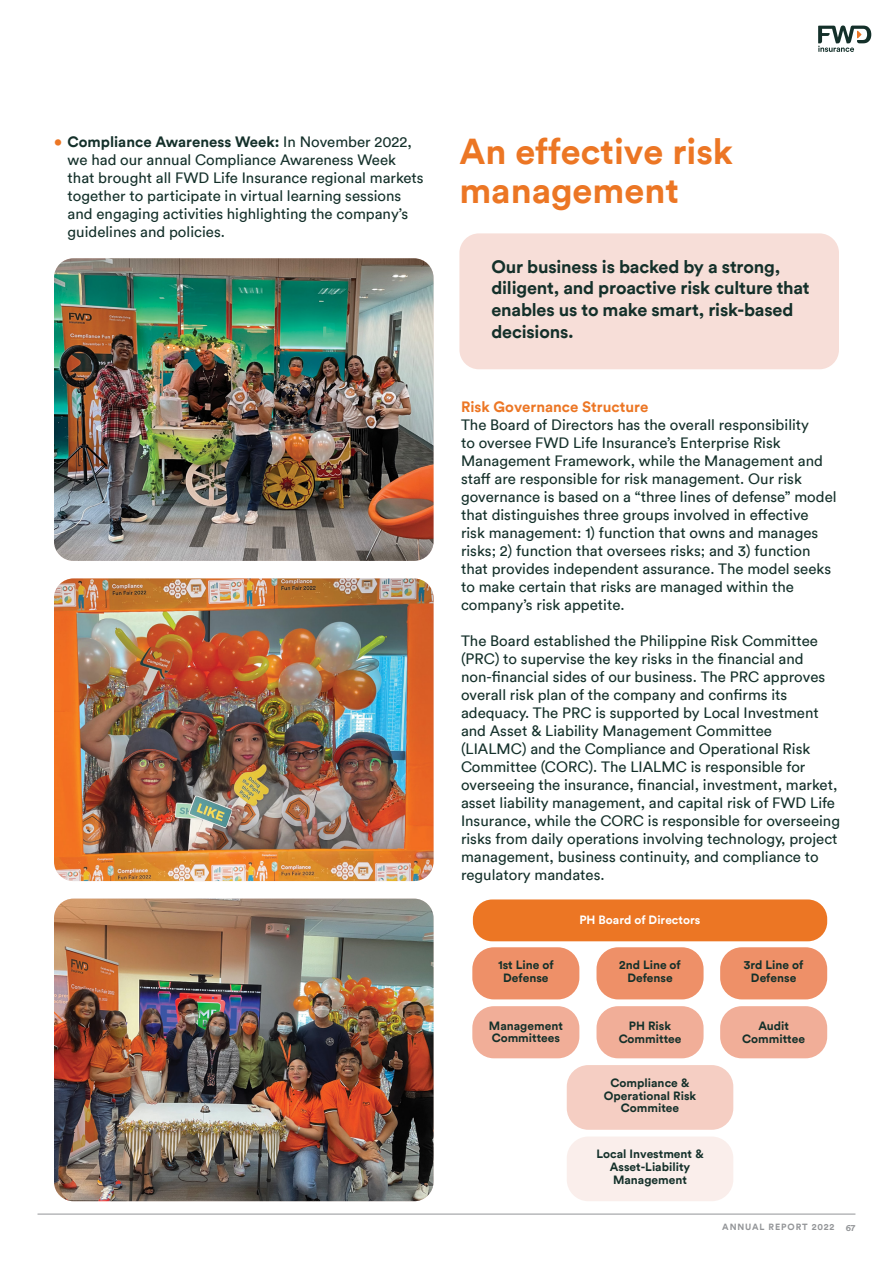
<style>
.page{position:relative;width:893px;height:1263px;background:#fff}
.page>*{position:absolute;margin:0;border:0;box-sizing:border-box;transform-origin:0 0}
.t1{font:700 36px/38.8px "FWD Circular TT";color:#ec7624}
.t2{font:700 18px/21.6px "FWD Circular TT";letter-spacing:-.01em;color:#14302a}
.t3{font:15px/18px "FWD Circular TT";color:#14302a}
.t4{font:700 15px "FWD Circular TT";color:#ec7624}
.t5{font:700 12px/12.8px "FWD Circular TT";color:#14302a;text-align:center}
.t6{font:700 12px "FWD Circular TT";color:#fff}
.t7{font:700 9px "FWD Circular TT";letter-spacing:.1em;color:#939598}
.s1{font-weight:700;color:#ec7624}
.s2{font-weight:700}
</style>
<div class="page">
<div style="left:459px;top:233px;width:380px;height:136px;background:#f7ded8;border-radius:20px"></div>
<img style="left:54px;top:258px;width:380px;height:303px">
<img style="left:54px;top:578px;width:380px;height:303px">
<img style="left:54px;top:899px;width:380px;height:302px">
<div style="left:473px;top:899px;width:354px;height:42px;background:#ec7624;border-radius:19px"></div>
<div style="left:596px;top:947px;width:108px;height:52px;background:#ee9068;border-radius:22px"></div>
<div style="left:596px;top:1006px;width:108px;height:52px;background:#f1ae98;border-radius:22px"></div>
<div style="left:567px;top:1065px;width:166px;height:65px;background:#f5cec3;border-radius:22px"></div>
<div style="left:567px;top:1136px;width:166px;height:65px;background:#faeeeb;border-radius:22px"></div>
<div style="left:472px;top:947px;width:107px;height:52px;background:#ee9068;border-radius:22px"></div>
<div style="left:472px;top:1006px;width:107px;height:52px;background:#f1ae98;border-radius:22px"></div>
<div style="left:720px;top:947px;width:107px;height:52px;background:#ee9068;border-radius:22px"></div>
<div style="left:720px;top:1006px;width:107px;height:52px;background:#f1ae98;border-radius:22px"></div>
<hr style="left:38px;top:1214px;width:817px;height:1px;background:#939598">
<svg style="left:818px;top:26px;width:53px;height:26px"></svg>
<p class="t3" style="left:68px;top:132px;width:358px;text-indent:-14px"><span class="s1">•</span> <span class="s2">Compliance Awareness Week:</span> In November 2022, we had our annual Compliance Awareness Week that brought all FWD Life Insurance regional markets together to participate in virtual learning sessions and engaging activities highlighting the company’s guidelines and policies.</p>
<h1 class="t1" style="left:459px;top:131px;width:275px">An effective risk management</h1>
<p class="t2" style="left:491px;top:255px;width:320px">Our business is backed by a strong, diligent, and proactive risk culture that enables us to make smart, risk-based decisions.</p>
<p class="t4" style="left:461px;top:396px;width:189px">Risk Governance Structure</p>
<p class="t3" style="left:461px;top:415px;width:377px">The Board of Directors has the overall responsibility<br>to oversee FWD Life Insurance’s Enterprise Risk Management Framework, while the Management and staff are responsible for risk management. Our risk governance is based on a “three lines of defense” model that distinguishes three groups involved in effective<br>risk management: 1) function that owns and manages risks; 2) function that oversees risks; and 3) function that provides independent assurance. The model seeks to make certain that risks are managed within the company’s risk appetite.</p>
<p class="t3" style="left:461px;top:631px;width:380px">The Board established the Philippine Risk Committee (PRC) to supervise the key risks in the financial and non-financial sides of our business. The PRC approves overall risk plan of the company and confirms its adequacy. The PRC is supported by Local Investment and Asset &amp; Liability Management Committee (LIALMC) and the Compliance and Operational Risk Committee (CORC). The LIALMC is responsible for overseeing the insurance, financial, investment, market, asset liability management, and capital risk of FWD Life Insurance, while the CORC is responsible for overseeing risks from daily operations involving technology, project management, business continuity, and compliance to regulatory mandates.</p>
<p class="t5" style="left:498px;top:958px;width:57px">1st Line of<br>Defense</p>
<p class="t5" style="left:489px;top:1019px;width:75px;text-align:left">Management<br>Committees</p>
<p class="t6" style="left:579px;top:912px;width:122px">PH Board of Directors</p>
<p class="t5" style="left:619px;top:958px;width:63px">2nd Line of<br>Defense</p>
<p class="t5" style="left:619px;top:1019px;width:64px">PH Risk<br>Committee</p>
<p class="t5" style="left:604px;top:1076px;width:94px">Compliance &amp;<br>Operational Risk<br>Commitee</p>
<p class="t5" style="left:596px;top:1147px;width:109px">Local Investment &amp;<br>Asset-Liability<br>Management</p>
<p class="t5" style="left:744px;top:958px;width:61px">3rd Line of<br>Defense</p>
<p class="t5" style="left:742px;top:1019px;width:64px">Audit<br>Committee</p>
<p class="t7" style="left:722px;top:1220px;width:135px">ANNUAL REPORT 2022 67</p>
</div>
